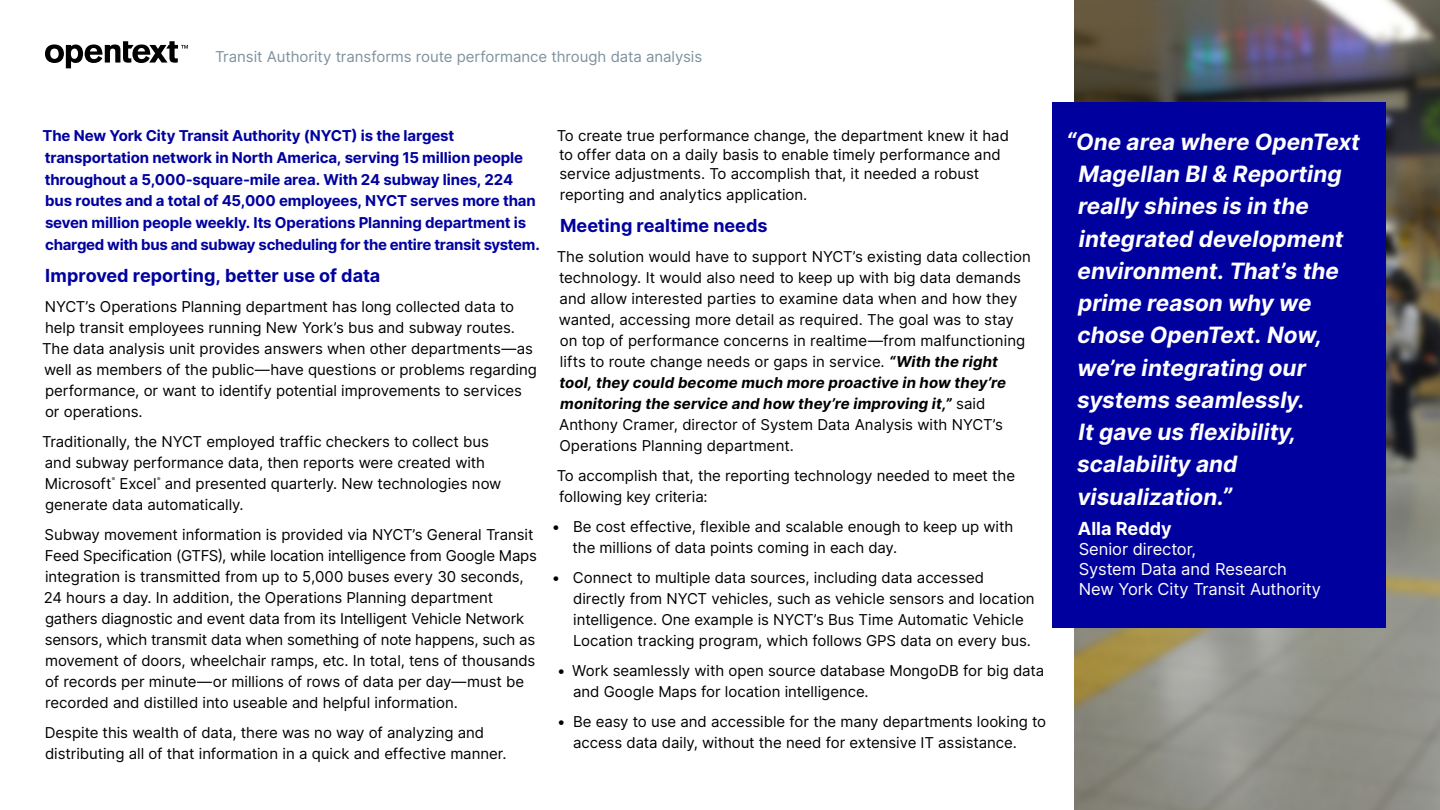
<style>
.page{position:relative;width:1440px;height:810px;background:#fff}
.page>*{position:absolute;margin:0;border:0;box-sizing:border-box;transform-origin:0 0}
.t1{font:italic 700 22.5px/32.2px "Inter";color:#fff}
.t2{font:700 18px "Inter";color:#00009f}
.Quote_Name{font:700 18px "Inter";color:#fff}
.Quote_Title___Compan{font:16.5px/19.8px "Inter";letter-spacing:-.005em;color:#fff}
.Body{font:15px/21px "Inter";letter-spacing:-.005em;color:#000}
.Intro_Paragraph{font:700 15px/21.8px "Inter";letter-spacing:-.01em;color:#00009f}
.t3{font:15px "Inter";letter-spacing:-.005em;color:#7e929f}
.Body-2{font:5.25px "Inter";color:#000}
.s1{font-weight:700;font-style:italic}
.s2{font-size:24px}
</style>
<div class="page">
<svg style="left:45px;top:41px;width:143px;height:27px"></svg>
<img style="left:1074px;top:0;width:366px;height:810px">
<div style="left:1052px;top:102px;width:334px;height:526px;background:#00009f"></div>
<p class="t3" style="left:215px;top:46px;width:489px">Transit Authority transforms route performance through data analysis</p>
<p class="Intro_Paragraph" style="left:43px;top:125px;width:499px">The New York City Transit Authority (NYCT) is the largest transportation network in North America, serving 15 million people throughout a 5,000-square-mile area. With 24 subway lines, 224 bus routes and a total of 45,000 employees, NYCT serves more than seven million people weekly. Its Operations Planning department is charged with bus and subway scheduling for the entire transit system.</p>
<h3 class="t2" style="left:45px;top:263px;width:337px">Improved reporting, better use of data</h3>
<p class="Body" style="left:42px;top:296px;width:496px">NYCT’s Operations Planning department has long collected data to help transit employees running New York’s bus and subway routes.<br>The data analysis unit provides answers when other departments—as well as members of the public—have questions or problems regarding performance, or want to identify potential improvements to services or operations.</p>
<p class="Body" style="left:42px;top:431px;width:448px">Traditionally, the NYCT employed traffic checkers to collect bus and subway performance data, then reports were created with<br>Microsoft</p>
<p class="Body-2" style="left:112px;top:476px;width:5px">®</p>
<p class="Body" style="left:120px;top:473px;width:39px">Excel</p>
<p class="Body-2" style="left:157px;top:476px;width:5px">®</p>
<p class="Body" style="left:45px;top:473px;width:458px;text-indent:120px">and presented quarterly. New technologies now generate data automatically.</p>
<p class="Body" style="left:44px;top:524px;width:495px">Subway movement information is provided via NYCT’s General Transit Feed Specification (GTFS), while location intelligence from Google Maps integration is transmitted from up to 5,000 buses every 30 seconds, 24 hours a day. In addition, the Operations Planning department gathers diagnostic and event data from its Intelligent Vehicle Network sensors, which transmit data when something of note happens, such as movement of doors, wheelchair ramps, etc. In total, tens of thousands of records per minute—or millions of rows of data per day—must be recorded and distilled into useable and helpful information.</p>
<p class="Body" style="left:45px;top:722px;width:463px">Despite this wealth of data, there was no way of analyzing and distributing all of that information in a quick and effective manner.</p>
<p class="Body" style="left:557px;top:126px;width:454px;line-height:18.8px">To create true performance change, the department knew it had to offer data on a daily basis to enable timely performance and service adjustments. To accomplish that, it needed a robust</p>
<p class="Body" style="left:560px;top:183px;width:249px">reporting and analytics application.</p>
<h3 class="t2" style="left:560px;top:212px;width:209px">Meeting realtime needs</h3>
<p class="Body" style="left:557px;top:246px;width:476px">The solution would have to support NYCT’s existing data collection technology. It would also need to keep up with big data demands and allow interested parties to examine data when and how they wanted, accessing more detail as required. The goal was to stay on top of performance concerns in realtime—from malfunctioning lifts to route change needs or gaps in service. <span class="s1">“With the right tool, they could become much more proactive in how they’re monitoring the service and how they’re improving it,”</span> said Anthony Cramer, director of System Data Analysis with NYCT’s Operations Planning department.</p>
<p class="Body" style="left:557px;top:465px;width:460px">To accomplish that, the reporting technology needed to meet the following key criteria:</p>
<p class="Body" style="left:573px;top:516px;width:442px;text-indent:-21px">• Be cost effective, flexible and scalable enough to keep up with the millions of data points coming in each day.</p>
<p class="Body" style="left:573px;top:567px;width:463px;text-indent:-21px">• Connect to multiple data sources, including data accessed directly from NYCT vehicles, such as vehicle sensors and location intelligence. One example is NYCT’s Bus Time Automatic Vehicle Location tracking program, which follows GPS data on every bus.</p>
<p class="Body" style="left:573px;top:660px;width:473px;text-indent:-16px">• Work seamlessly with open source database MongoDB for big data and Google Maps for location intelligence.</p>
<p class="Body" style="left:573px;top:711px;width:475px;text-indent:-16px">• Be easy to use and accessible for the many departments looking to access data daily, without the need for extensive IT assistance.</p>
<p class="t1" style="left:1077px;top:125px;width:284px;text-indent:-11px"><span class="s2">“</span>One area where OpenText<br>Magellan BI &amp; Reporting really shines is in the integrated development environment. That’s the prime reason why we chose OpenText. Now, we’re integrating our systems seamlessly.<br>It gave us flexibility, scalability and visualization.<span class="s2">”</span></p>
<p class="Quote_Name" style="left:1078px;top:516px;width:95px">Alla Reddy</p>
<p class="Quote_Title___Compan" style="left:1079px;top:539px;width:244px">Senior director,<br>System Data and Research<br>New York City Transit Authority</p>
</div>
